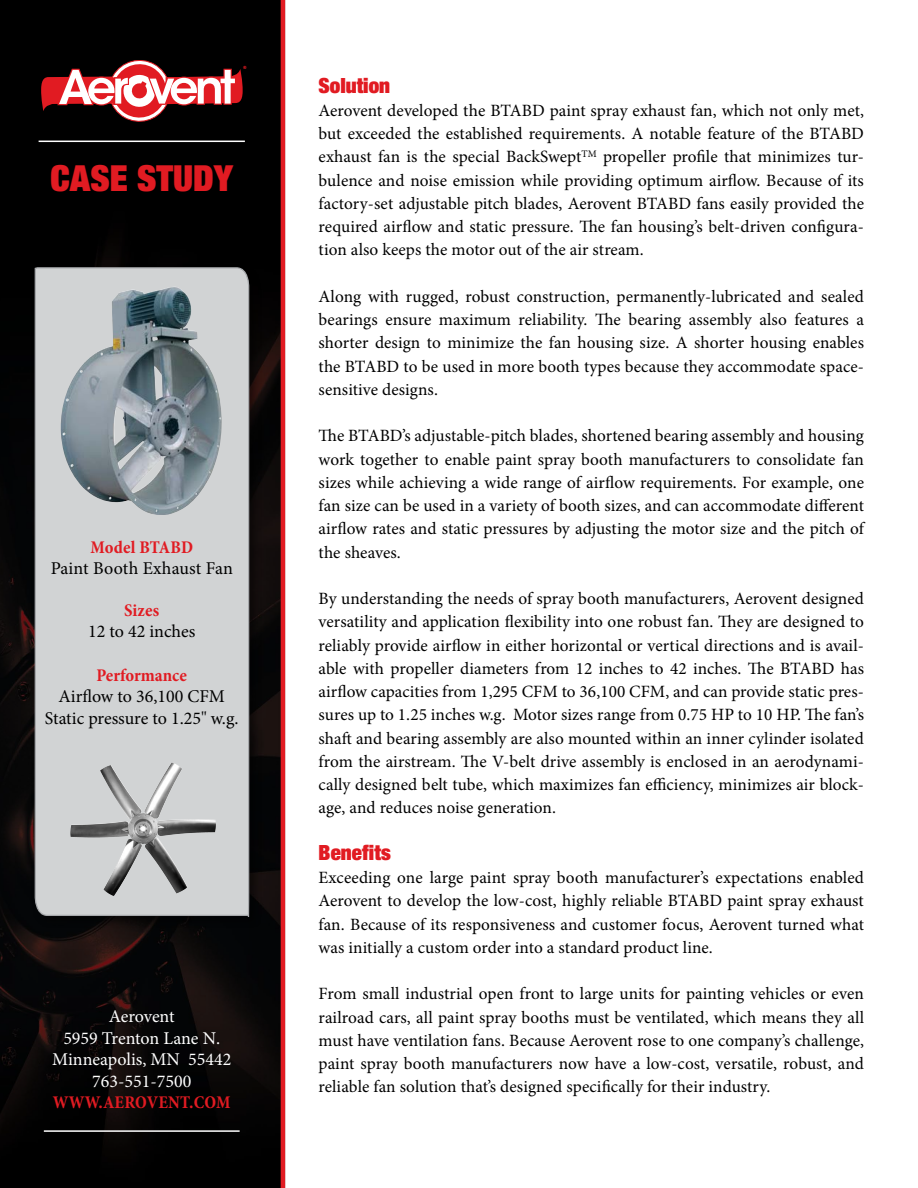
<style>
.page{position:relative;width:918px;height:1188px;background:#fff}
.page>*{position:absolute;margin:0;border:0;box-sizing:border-box;transform-origin:0 0}
.t1{font:900 expanded 36px "Helvetica Neue";color:#e11b22}
.t2{font:900 expanded 21px "Helvetica Neue";color:#e11b22}
.t3{font:18px/21.6px "Minion Pro";color:#000;text-align:center}
.t4{font:18px/21.6px "Minion Pro";color:#fff;text-align:center}
.t5{font:700 condensed 18px "Minion Pro";letter-spacing:.005em;color:#e11b22}
.t6{font:17.25px/23.2px "Minion Pro";letter-spacing:.005em;color:#000;text-align:justify}
.t7{font:800 4.65px "Franklin Gothic";color:#e11b22}
</style>
<div class="page">
<svg style="left:0;top:0;width:281px;height:1188px;background:#060404"></svg>
<hr style="left:281px;top:0;width:4px;height:1188px;background:#e11b22">
<svg style="left:41px;top:60px;width:202px;height:62px"></svg>
<hr style="left:39px;top:141px;width:206px;height:1px;background:#fff">
<hr style="left:44px;top:1130px;width:196px;height:2px;background:#fff">
<div style="left:31px;top:264px;width:231px;height:665px;background:#000;opacity:.51"></div>
<svg style="left:34px;top:267px;width:216px;height:651px;background:#c8cacb"></svg>
<img style="left:60px;top:287px;width:165px;height:230px">
<img style="left:161px;top:763px;width:10px;height:17px">
<p class="t7" style="left:243px;top:64px;width:5px">®</p>
<h1 class="t1" style="left:50px;top:155px;width:184px">CASE STUDY</h1>
<p class="t5" style="left:90px;top:535px;width:104px">Model BTA BD</p>
<p class="t3" style="left:51px;top:558px;width:184px">Paint Booth Exhaust Fan</p>
<p class="t5" style="left:124px;top:598px;width:36px">Sizes</p>
<p class="t3" style="left:88px;top:621px;width:109px">12 to 42 inches</p>
<p class="t5" style="left:97px;top:662px;width:92px">Performance</p>
<p class="t3" style="left:45px;top:686px;width:195px">Airflow to 36,100 CFM<br>Static pressure to 1.25" w.g.</p>
<p class="t4" style="left:52px;top:1006px;width:181px">Aerovent<br>5959 Trenton Lane N.<br>Minneapolis, MN 55442<br>763-551-7500</p>
<p class="t5" style="left:53px;top:1090px;width:179px">www.aerovent.com</p>
<p class="t2" style="left:319px;top:72px;width:73px">Solution</p>
<p class="t6" style="left:319px;top:99px;width:547px">Aerovent developed the BTABD paint spray exhaust fan, which not only met, but exceeded the established requirements. A notable feature of the BTABD exhaust fan is the special BackSwept<sup>TM</sup> propeller profile that minimizes tur&shy;bulence and noise emission while providing optimum airflow. Because of its factory-set adjustable pitch blades, Aerovent BTABD fans easily provided the required airflow and static pressure. The fan housing’s belt-driven configura&shy;tion also keeps the motor out of the air stream.</p>
<p class="t6" style="left:319px;top:285px;width:547px">Along with rugged, robust construction, permanently-lubricated and sealed bearings ensure maximum reliability. The bearing assembly also features a shorter design to minimize the fan housing size. A shorter housing enables the BTABD to be used in more booth types because they accommodate space&shy;sensitive designs.</p>
<p class="t6" style="left:319px;top:424px;width:547px">The BTABD’s adjustable-pitch blades, shortened bearing assembly and housing work together to enable paint spray booth manufacturers to consolidate fan sizes while achieving a wide range of airflow requirements. For example, one fan size can be used in a variety of booth sizes, and can accommodate different airflow rates and static pressures by adjusting the motor size and the pitch of the sheaves.</p>
<p class="t6" style="left:319px;top:587px;width:547px">By understanding the needs of spray booth manufacturers, Aerovent designed versatility and application flexibility into one robust fan. They are designed to reliably provide airflow in either horizontal or vertical directions and is avail&shy;able with propeller diameters from 12 inches to 42 inches. The BTABD has airflow capacities from 1,295 CFM to 36,100 CFM, and can provide static pres&shy;sures up to 1.25 inches w.g. Motor sizes range from 0.75 HP to 10 HP. The fan’s shaft and bearing assembly are also mounted within an inner cylinder isolated from the airstream. The V-belt drive assembly is enclosed in an aerodynami&shy;cally designed belt tube, which maximizes fan efficiency, minimizes air block&shy;age, and reduces noise generation.</p>
<p class="t2" style="left:319px;top:839px;width:74px">Benefits</p>
<p class="t6" style="left:319px;top:866px;width:547px">Exceeding one large paint spray booth manufacturer’s expectations enabled Aerovent to develop the low-cost, highly reliable BTABD paint spray exhaust fan. Because of its responsiveness and customer focus, Aerovent turned what was initially a custom order into a standard product line.</p>
<p class="t6" style="left:319px;top:982px;width:547px">From small industrial open front to large units for painting vehicles or even railroad cars, all paint spray booths must be ventilated, which means they all must have ventilation fans. Because Aerovent rose to one company’s challenge, paint spray booth manufacturers now have a low-cost, versatile, robust, and reliable fan solution that’s designed specifically for their industry.</p>
</div>
